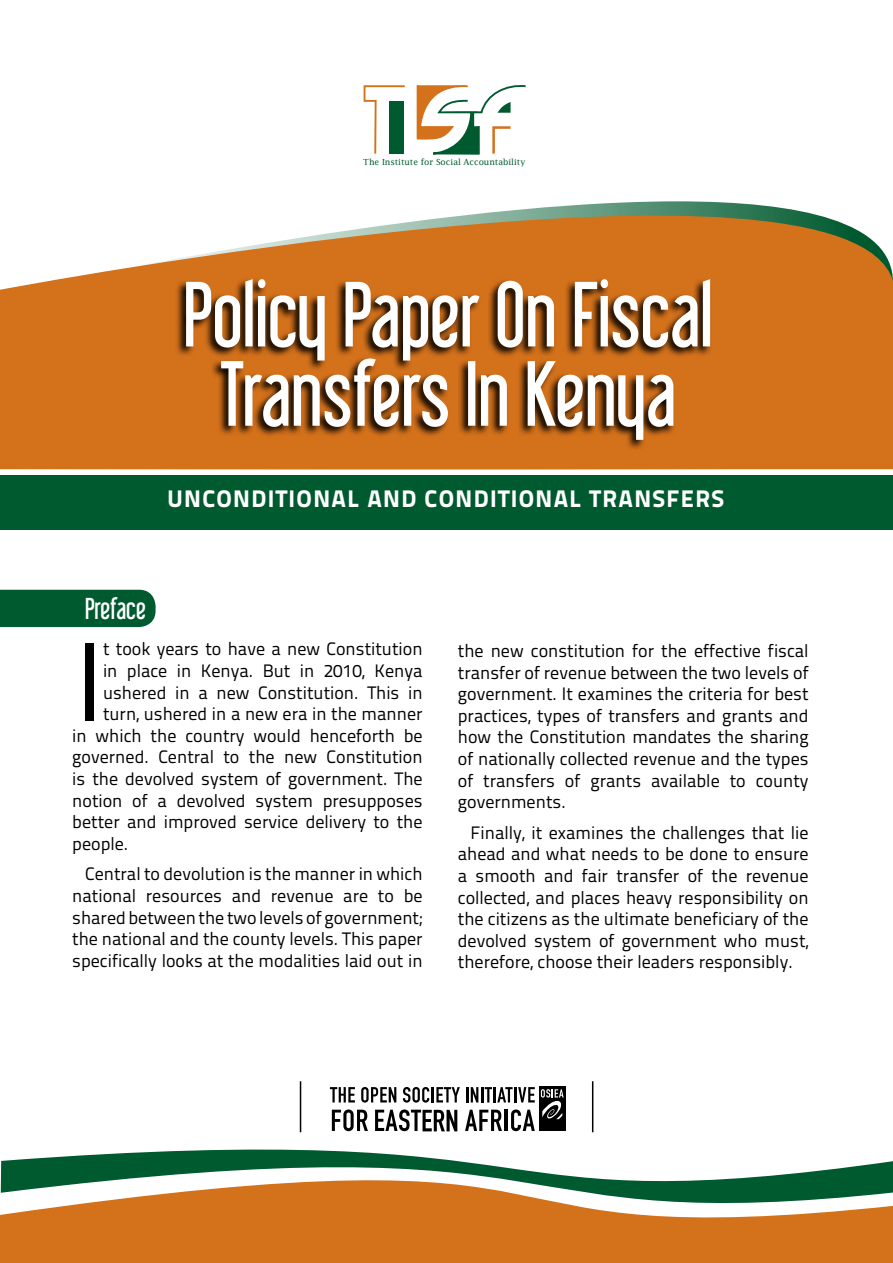
<style>
.page{position:relative;width:893px;height:1263px;background:#fff}
.page>*{position:absolute;margin:0;border:0;box-sizing:border-box;transform-origin:0 0}
.Body_copy{font:111.15px "Titillium Text 22 L";color:#000}
.Chapter_Heads_2{font:27px "Libel Suit";color:#fff}
.t1{font:800 24px "Titillium Text 22 L";letter-spacing:.055em;color:#fff}
.Body_copy-2{font:18px/21.6px "Titillium Text 22 L";color:#000;text-align:justify}
.t2{font:8.4px "Lucida Fax";color:#005a2f}
</style>
<div class="page">
<svg style="left:0;top:201px;width:893px;height:268px;fill:#d4711b"></svg>
<div style="left:0;top:590px;width:156px;height:37px;background:#005a2f"></div>
<svg style="left:175px;top:277px;width:537px;height:174px;background:#cc6c1a"></svg>
<svg style="left:186px;top:279px;width:524px;height:161px"></svg>
<div style="left:0;top:1178px;width:893px;height:85px;background:#d4711b"></div>
<svg style="left:1px;top:1116px;width:892px;height:122px"></svg>
<svg style="left:330px;top:1087px;width:25px;height:15px"></svg>
<svg style="left:361px;top:1087px;width:35px;height:15px"></svg>
<svg style="left:403px;top:1087px;width:57px;height:15px"></svg>
<svg style="left:466px;top:1087px;width:69px;height:15px"></svg>
<svg style="left:332px;top:1109px;width:36px;height:22px"></svg>
<svg style="left:465px;top:1110px;width:37px;height:21px"></svg>
<hr style="left:505px;top:1110px;width:3px;height:21px;background:#000">
<svg style="left:511px;top:1109px;width:24px;height:22px"></svg>
<svg style="left:375px;top:1109px;width:82px;height:22px"></svg>
<div style="left:539px;top:1086px;width:27px;height:45px;background:#000"></div>
<svg style="left:541px;top:1089px;width:23px;height:30px"></svg>
<svg style="left:363px;top:85px;width:163px;height:70px"></svg>
<hr style="left:592px;top:1081px;width:1px;height:51px;background:#000">
<hr style="left:300px;top:1081px;width:1px;height:51px;background:#000">
<div style="left:0;top:475px;width:892px;height:54px;background:#005a2f"></div>
<p class="t2" style="left:363px;top:157px;width:164px">The Institute for Social Accountability</p>
<p class="t1" style="left:168px;top:480px;width:558px">UNCONDITIONAL AND CONDITIONAL TRANSFERS</p>
<p class="Chapter_Heads_2" style="left:85px;top:593px;width:62px">Preface</p>
<p class="Body_copy" style="left:76px;top:599px;width:29px">I</p>
<p class="Body_copy-2" style="left:103px;top:637px;width:321px">t took years to have a new Constitution</p>
<p class="Body_copy-2" style="left:103px;top:659px;width:321px">in place in Kenya. But in 2010, Kenya</p>
<p class="Body_copy-2" style="left:103px;top:681px;width:321px">ushered in a new Constitution. This in</p>
<p class="Body_copy-2" style="left:103px;top:702px;width:321px">turn, ushered in a new era in the manner</p>
<p class="Body_copy-2" style="left:72px;top:724px;width:352px">in which the country would henceforth be</p>
<p class="Body_copy-2" style="left:72px;top:745px;width:352px">governed. Central to the new Constitution</p>
<p class="Body_copy-2" style="left:72px;top:767px;width:352px">is the devolved system of government. The</p>
<p class="Body_copy-2" style="left:72px;top:789px;width:352px">notion of a devolved system presupposes</p>
<p class="Body_copy-2" style="left:72px;top:810px;width:352px">better and improved service delivery to the</p>
<p class="Body_copy-2" style="left:72px;top:832px;width:58px">people.</p>
<p class="Body_copy-2" style="left:72px;top:862px;width:352px;text-indent:13px">Central to devolution is the manner in which national resources and revenue are to be shared between the two levels of government; the national and the county levels. This paper specifically looks at the modalities laid out in</p>
<p class="Body_copy-2" style="left:458px;top:639px;width:352px">the new constitution for the effective fiscal transfer of revenue between the two levels of government. It examines the criteria for best practices, types of transfers and grants and how the Constitution mandates the sharing of nationally collected revenue and the types of transfers of grants available to county governments.</p>
<p class="Body_copy-2" style="left:458px;top:821px;width:352px;text-indent:13px">Finally, it examines the challenges that lie ahead and what needs to be done to ensure a smooth and fair transfer of the revenue collected, and places heavy responsibility on the citizens as the ultimate beneficiary of the devolved system of government who must, therefore, choose their leaders responsibly.</p>
</div>
